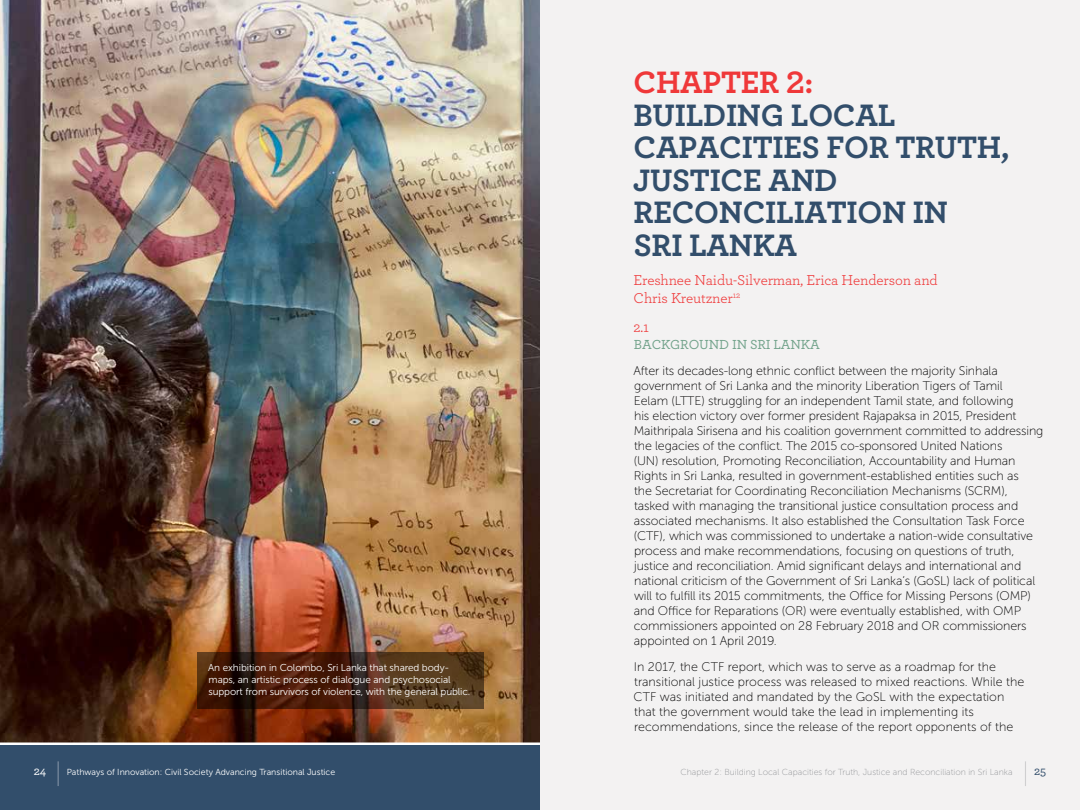
<style>
.page{position:relative;width:1080px;height:810px;background:#fff}
.page>*{position:absolute;margin:0;border:0;box-sizing:border-box;transform-origin:0 0}
.t1{font:700 32.5px/32.5px "Archer";letter-spacing:-.01em;color:#324e6b}
.t2{font:700 32.5px "Archer";letter-spacing:-.01em;color:#ef3839}
.t3{font:26.25px "Museo Sans 100";color:#939598;scale:.33 1}
.t4{font:26.25px "Museo Sans 100";color:#fff;scale:.33 1}
.t5{font:15px/18px "Archer";letter-spacing:-.01em;color:#ef3839}
.t6{font:500 13.75px "Archer";letter-spacing:-.01em;color:#71a28a}
.t7{font:12.5px/15px "Museo Sans 100";letter-spacing:-.01em;color:#000}
.t8{font:500 12.5px "Archer";color:#fff}
.t9{font:500 12.5px "Archer";color:#324e6b}
.t10{font:10px/12px "Museo Sans 300";letter-spacing:-.01em;color:#fff}
.t11{font:8.75px "Museo Sans 100";color:#939598}
.t12{font:8.75px "Museo Sans 300";color:#fff}
</style>
<div class="page">
<div style="left:540px;top:0;width:540px;height:810px;background:#f3f2f2"></div>
<div style="left:0;top:0;width:540px;height:810px;background:#324e6b"></div>
<img style="left:0;top:0;width:540px;height:742px">
<svg style="left:197px;top:652px;width:287px;height:57px;background:#492612"></svg>
<hr style="left:0;top:742px;width:540px;height:3px;background:#fff">
<p class="t10" style="left:208px;top:662px;width:264px">An exhibition in Colombo, Sri Lanka that shared body&shy;maps, an artistic process of dialogue and psychosocial support from survivors of violence, with the general public.</p>
<h1 class="t2" style="left:634px;top:57px;width:181px">CHAPTER 2:</h1>
<h1 class="t1" style="left:633px;top:97px;width:378px">BUILDING LOCAL<br>CAPACITIES FOR TRUTH,<br>JUSTICE AND<br>RECONCILIATION IN<br>SRI LANKA</h1>
<p class="t5" style="left:633px;top:271px;width:306px">Ereshnee Naidu-Silverman, Erica Henderson and<br>Chris Kreutzner<sup>12</sup></p>
<p class="t5" style="left:633px;top:318px;width:17px">2.1</p>
<p class="t6" style="left:634px;top:335px;width:187px">BACKGROUND IN SRI LANKA</p>
<p class="t7" style="left:633px;top:364px;width:412px">After its decades-long ethnic conflict between the majority Sinhala government of Sri Lanka and the minority Liberation Tigers of Tamil<br>Eelam (LTTE) struggling for an independent Tamil state, and following<br>his election victory over former president Rajapaksa in 2015, President Maithripala Sirisena and his coalition government committed to addressing the legacies of the conflict. The 2015 co-sponsored United Nations<br>(UN) resolution, Promoting Reconciliation, Accountability and Human Rights in Sri Lanka, resulted in government-established entities such as<br>the Secretariat for Coordinating Reconciliation Mechanisms (SCRM), tasked with managing the transitional justice consultation process and associated mechanisms. It also established the Consultation Task Force (CTF), which was commissioned to undertake a nation-wide consultative process and make recommendations, focusing on questions of truth, justice and reconciliation. Amid significant delays and international and national criticism of the Government of Sri Lanka’s (GoSL) lack of political will to fulfill its 2015 commitments, the Office for Missing Persons (OMP) and Office for Reparations (OR) were eventually established, with OMP commissioners appointed on 28 February 2018 and OR commissioners appointed on 1 April 2019.</p>
<p class="t7" style="left:634px;top:660px;width:392px">In 2017, the CTF report, which was to serve as a roadmap for the transitional justice process was released to mixed reactions. While the CTF was initiated and mandated by the GoSL with the expectation that the government would take the lead in implementing its recommendations, since the release of the report opponents of the</p>
<h2 class="t4" style="left:57px;top:760px;width:9px">|</h2>
<p class="t12" style="left:67px;top:767px;width:270px">Pathways of Innovation: Civil Society Advancing Transitional Justice</p>
<h2 class="t3" style="left:1025px;top:760px;width:9px">|</h2>
<p class="t8" style="left:34px;top:762px;width:14px">24</p>
<p class="t9" style="left:1034px;top:762px;width:14px">25</p>
<p class="t11" style="left:680px;top:768px;width:334px">Chapter 2: Building Local Capacities for Truth, Justice and Reconciliation in Sri Lanka</p>
</div>
